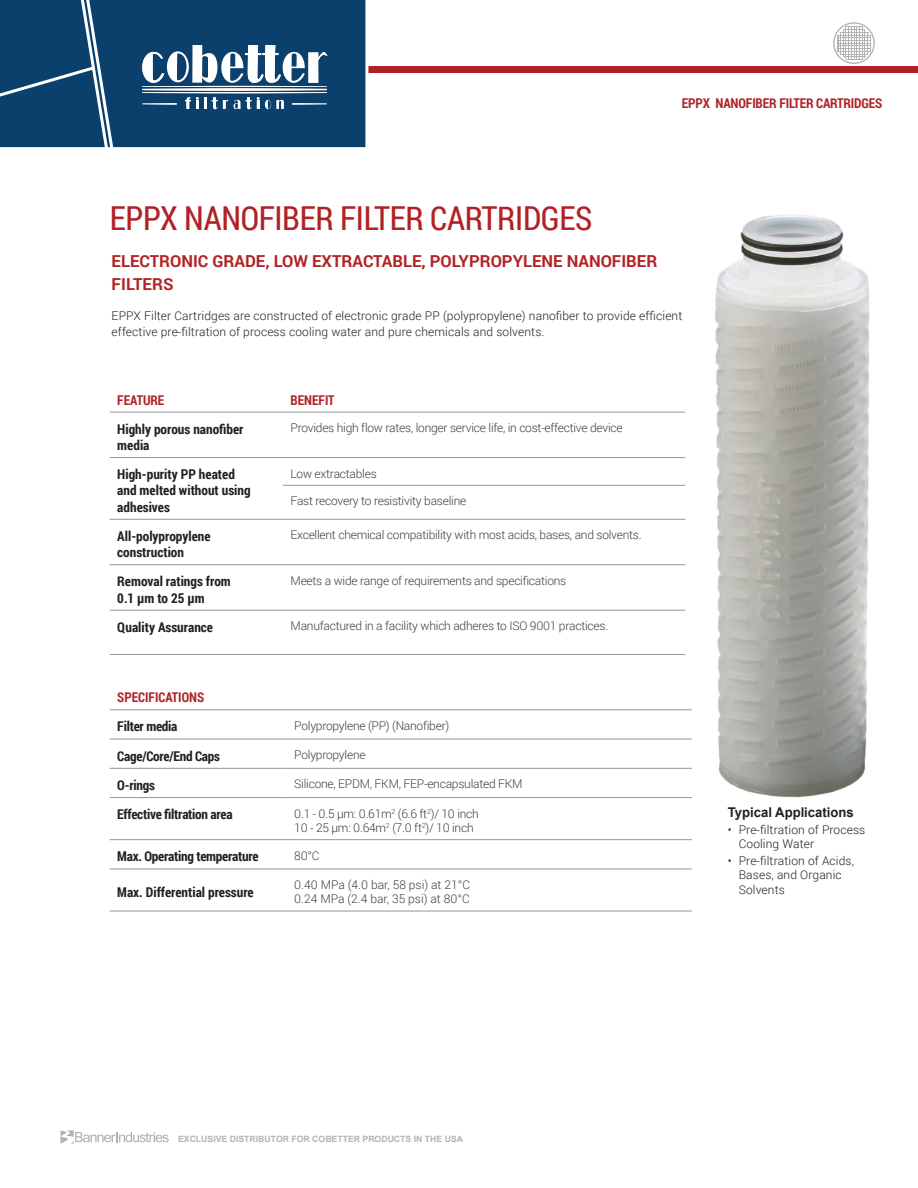
<style>
.page{position:relative;width:918px;height:1188px;background:#fff}
.page>*{position:absolute;margin:0;border:0;box-sizing:border-box;transform-origin:0 0}
.t1{font:33px "Roboto Condensed";letter-spacing:-.01em;color:#b12226}
.t2{font:700 16.5px/22.5px "Roboto";color:#b12226}
.t3{font:700 13.5px/16.2px "Roboto Condensed";color:#231f20}
.t4{font:700 13.5px "Roboto Condensed";letter-spacing:-.02em;color:#231f20}
.t5{font:700 13.5px "Roboto Condensed";letter-spacing:-.01em;color:#b12226}
.t6{font:700 13.5px "Arial";color:#231f20}
.t7{font:300 12px/14.4px "Roboto";letter-spacing:-.02em;color:#3e3e3f}
.t8{font:300 12px/14.4px "Roboto";letter-spacing:.01em;color:#231f20}
.t9{font:300 12px/14.4px "Roboto";color:#3e3e3f}
.t10{font:700 8.7px "Arial";color:#b2b3b7}
</style>
<div class="page">
<img style="left:715px;top:214px;width:155px;height:584px">
<div style="left:330px;top:66px;width:588px;height:7px;background:#b12226"></div>
<div style="left:119px;top:0;width:249px;height:148px;background:#0b406d"></div>
<svg style="left:0;top:0;width:119px;height:148px;background:#1c4d77"></svg>
<svg style="left:142px;top:45px;width:186px;height:65px"></svg>
<svg style="left:60px;top:1131px;width:109px;height:13px"></svg>
<hr style="left:110px;top:412px;width:173px;height:1px;background:#939598">
<hr style="left:283px;top:412px;width:402px;height:1px;background:#939598">
<hr style="left:110px;top:457px;width:173px;height:1px;background:#939598">
<hr style="left:283px;top:457px;width:402px;height:1px;background:#939598">
<hr style="left:283px;top:485px;width:402px;height:1px;background:#939598">
<hr style="left:110px;top:519px;width:173px;height:1px;background:#939598">
<hr style="left:283px;top:519px;width:402px;height:1px;background:#939598">
<hr style="left:110px;top:564px;width:173px;height:1px;background:#939598">
<hr style="left:283px;top:564px;width:402px;height:1px;background:#939598">
<hr style="left:110px;top:610px;width:173px;height:1px;background:#939598">
<hr style="left:283px;top:610px;width:402px;height:1px;background:#939598">
<hr style="left:110px;top:654px;width:173px;height:1px;background:#939598">
<hr style="left:283px;top:654px;width:402px;height:1px;background:#939598">
<hr style="left:110px;top:869px;width:177px;height:1px;background:#939598">
<hr style="left:287px;top:869px;width:405px;height:1px;background:#939598">
<hr style="left:110px;top:709px;width:177px;height:1px;background:#939598">
<hr style="left:287px;top:709px;width:405px;height:1px;background:#939598">
<hr style="left:110px;top:739px;width:177px;height:1px;background:#939598">
<hr style="left:287px;top:739px;width:405px;height:1px;background:#939598">
<hr style="left:110px;top:768px;width:177px;height:1px;background:#939598">
<hr style="left:287px;top:768px;width:405px;height:1px;background:#939598">
<hr style="left:110px;top:797px;width:177px;height:1px;background:#939598">
<hr style="left:287px;top:797px;width:405px;height:1px;background:#939598">
<hr style="left:110px;top:839px;width:177px;height:1px;background:#939598">
<hr style="left:287px;top:839px;width:405px;height:1px;background:#939598">
<hr style="left:110px;top:911px;width:177px;height:1px;background:#939598">
<hr style="left:287px;top:911px;width:405px;height:1px;background:#939598">
<svg style="left:833px;top:22px;width:42px;height:42px"></svg>
<h1 class="t1" style="left:110px;top:196px;width:484px">EPPX NANOFIBER FILTER CARTRIDGES</h1>
<p class="t5" style="left:682px;top:93px;width:202px">EPPX NANOFIBER FILTER CARTRIDGES</p>
<h2 class="t2" style="left:112px;top:250px;width:547px">ELECTRONIC GRADE, LOW EXTRACTABLE, POLYPROPYLENE NANOFIBER<br>FILTERS</h2>
<p class="t8" style="left:112px;top:307px;width:572px;line-height:16.5px">EPPX Filter Cartridges are constructed of electronic grade PP (polypropylene) nanofiber to provide efficient effective pre-filtration of process cooling water and pure chemicals and solvents.</p>
<p class="t5" style="left:117px;top:390px;width:49px">FEATURE</p>
<p class="t5" style="left:291px;top:390px;width:46px">BENEFIT</p>
<p class="t3" style="left:117px;top:420px;width:128px">Highly porous nanofiber media</p>
<p class="t7" style="left:291px;top:420px;width:334px">Provides high flow rates, longer service life, in cost-effective device</p>
<p class="t3" style="left:117px;top:466px;width:135px">High-purity PP heated and melted without using adhesives</p>
<p class="t7" style="left:291px;top:466px;width:88px">Low extractables</p>
<p class="t7" style="left:291px;top:494px;width:177px">Fast recovery to resistivity baseline</p>
<p class="t3" style="left:117px;top:528px;width:95px">All-polypropylene construction</p>
<p class="t7" style="left:291px;top:528px;width:353px">Excellent chemical compatibility with most acids, bases, and solvents.</p>
<p class="t3" style="left:117px;top:573px;width:115px">Removal ratings from<br>0.1 µm to 25 µm</p>
<p class="t7" style="left:291px;top:573px;width:277px">Meets a wide range of requirements and specifications</p>
<p class="t3" style="left:117px;top:618px;width:97px">Quality Assurance</p>
<p class="t7" style="left:291px;top:618px;width:319px">Manufactured in a facility which adheres to ISO 9001 practices.</p>
<p class="t5" style="left:117px;top:688px;width:88px">SPECIFICATIONS</p>
<p class="t4" style="left:117px;top:717px;width:62px">Filter media</p>
<p class="t7" style="left:294px;top:718px;width:157px">Polypropylene (PP) (Nanofiber)</p>
<p class="t4" style="left:117px;top:746px;width:104px">Cage/Core/End Caps</p>
<p class="t7" style="left:294px;top:747px;width:73px">Polypropylene</p>
<p class="t3" style="left:117px;top:777px;width:39px">O-rings</p>
<p class="t7" style="left:294px;top:777px;width:230px">Silicone, EPDM, FKM, FEP-encapsulated FKM</p>
<p class="t4" style="left:117px;top:805px;width:117px">Effective filtration area</p>
<p class="t7" style="left:294px;top:806px;width:186px">0.1 - 0.5 μm: 0.61m<sup>2</sup> (6.6 ft<sup>2</sup>)/ 10 inch<br>10 - 25 μm: 0.64m<sup>2</sup> (7.0 ft<sup>2</sup>)/ 10 inch</p>
<p class="t4" style="left:117px;top:847px;width:143px">Max. Operating temperature</p>
<p class="t7" style="left:294px;top:848px;width:27px">80°C</p>
<p class="t3" style="left:117px;top:884px;width:138px">Max. Differential pressure</p>
<p class="t9" style="left:294px;top:877px;width:177px">0.40 MPa (4.0 bar, 58 psi) at 21°C<br>0.24 MPa (2.4 bar, 35 psi) at 80°C</p>
<p class="t6" style="left:728px;top:803px;width:127px">Typical Applications</p>
<p class="t8" style="left:739px;top:822px;width:128px;text-indent:-11px">• Pre-filtration of Process<br>Cooling Water</p>
<p class="t8" style="left:739px;top:853px;width:117px;text-indent:-11px">• Pre-filtration of Acids,<br>Bases, and Organic<br>Solvents</p>
<p class="t10" style="left:178px;top:1133px;width:287px">EXCLUSIVE DISTRIBUTOR FOR COBETTER PRODUCTS IN THE USA</p>
</div>
